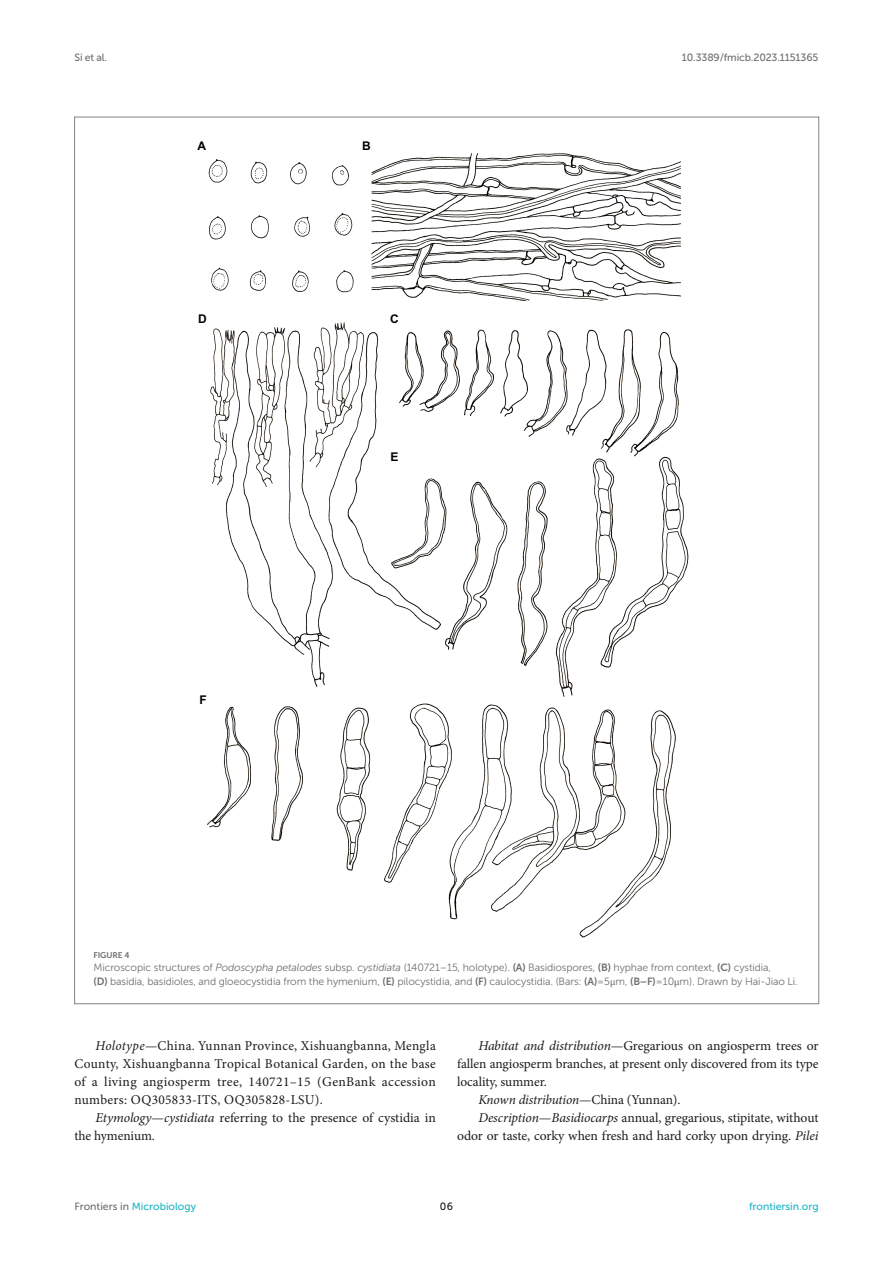
<style>
.page{position:relative;width:893px;height:1263px;background:#fff}
.page>*{position:absolute;margin:0;border:0;box-sizing:border-box;transform-origin:0 0}
.TEXT{font:13.5px/18px "Minion Pro";letter-spacing:-.005em;color:#1b1c1b;text-align:justify}
.TEXT-2{font:italic 13.5px "Minion Pro";letter-spacing:-.015em;color:#1b1c1b}
.t1{font:700 12px "Arial";color:#000}
.FIG_LEG{font:10.5px/13.5px "Museo Sans 300";letter-spacing:-.01em;color:#706f70}
.t2{font:10.5px "Museo Sans 500";color:#1db5c3}
.t3{font:10.5px "Museo Sans 500";letter-spacing:-.015em;color:#706f70}
.t4{font:10.5px "Museo Sans 500";color:#1b1c1b}
.FIG_HD{font:8.25px "Museo Sans 700";letter-spacing:-.01em;color:#706f70}
.s1{font-style:italic}
.s2{font-family:"Museo Sans 700"}
.s3{font-family:"STIX General"}
.s4{font-style:normal}
.s5{color:#706f70}
</style>
<div class="page">
<img style="left:207px;top:153px;width:482px;height:785px">
<p class="t3" style="left:74px;top:51px;width:34px">Si et al.</p>
<p class="t3" style="left:682px;top:51px;width:138px">10.3389/fmicb.2023.1151365</p>
<p class="t1" style="left:198px;top:137px;width:10px">A</p>
<p class="t1" style="left:362px;top:138px;width:10px">B</p>
<p class="t1" style="left:198px;top:310px;width:10px">D</p>
<p class="t1" style="left:390px;top:310px;width:10px">C</p>
<p class="t1" style="left:200px;top:691px;width:9px">F</p>
<p class="t1" style="left:390px;top:448px;width:10px">E</p>
<p class="FIG_HD" style="left:94px;top:950px;width:37px">FIGURE 4</p>
<p class="FIG_LEG" style="left:94px;top:961px;width:706px">Microscopic structures of <span class="s1">Podoscypha petalodes</span> subsp. <span class="s1">cystidiata</span> (140721–15, holotype). <span class="s2">(A)</span> Basidiospores, <span class="s2">(B)</span> hyphae from context, <span class="s2">(C)</span> cystidia,<br><span class="s2">(D)</span> basidia, basidioles, and gloeocystidia from the hymenium, <span class="s2">(E)</span> pilocystidia, and <span class="s2">(F)</span> caulocystidia. (Bars: <span class="s2">(A)</span> = 5 <span class="s3">μ</span>m, <span class="s2">(B–F)</span> = 10 <span class="s3">μ</span>m). Drawn by Hai-Jiao Li.</p>
<p class="TEXT" style="left:74px;top:1037px;width:363px;text-indent:21px"><span class="s1">Holotype</span>—China. Yunnan Province, Xishuangbanna, Mengla County, Xishuangbanna Tropical Botanical Garden, on the base of a living angiosperm tree, 140721–15 (GenBank accession numbers: OQ305833-ITS, OQ305828-LSU).</p>
<p class="TEXT" style="left:74px;top:1109px;width:363px;text-indent:21px"><span class="s1">Etymology</span>—<span class="s1">cystidiata</span> referring to the presence of cystidia in the hymenium.</p>
<p class="TEXT" style="left:457px;top:1037px;width:363px;text-indent:21px"><span class="s1">Habitat and distribution</span>—Gregarious on angiosperm trees or fallen angiosperm branches, at present only discovered from its type locality, summer.</p>
<p class="TEXT-2" style="left:478px;top:1090px;width:204px">Known distribution<span class="s4">—China (Yunnan).</span></p>
<p class="TEXT" style="left:457px;top:1109px;width:363px;text-align:right"><span class="s1">Description</span>—<span class="s1">Basidiocarps</span> annual, gregarious, stipitate, without odor or taste, corky when fresh and hard corky upon drying. <span class="s1">Pilei</span></p>
<p class="t2" style="left:74px;top:1200px;width:123px"><span class="s5">Frontiers in</span> Microbiology</p>
<p class="t4" style="left:440px;top:1200px;width:15px">06</p>
<p class="t2" style="left:749px;top:1200px;width:71px">frontiersin.org</p>
</div>
